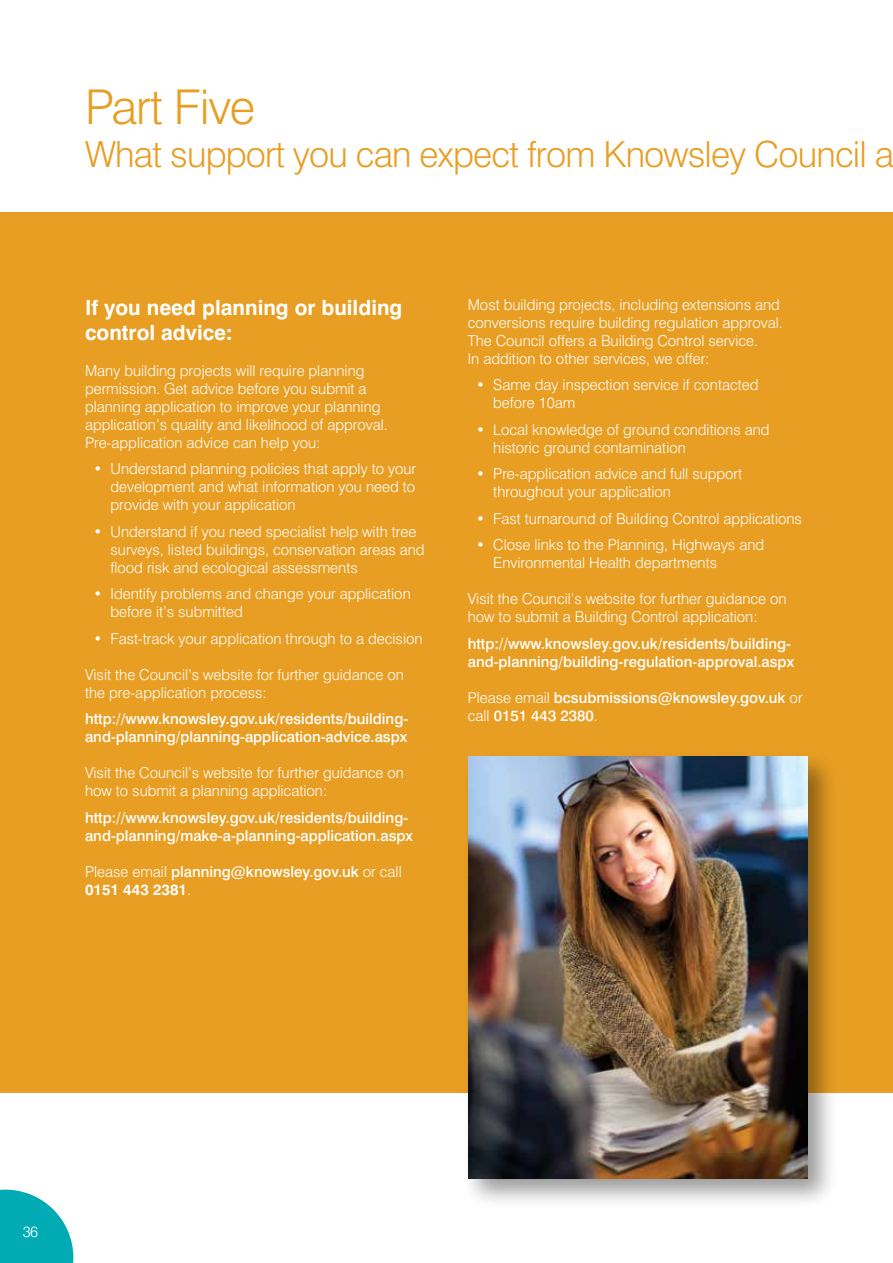
<style>
.page{position:relative;width:893px;height:1263px;background:#fff}
.page>*{position:absolute;margin:0;border:0;box-sizing:border-box;transform-origin:0 0}
.t1{font:300 48px "Swiss 721 BT";letter-spacing:-.02em;color:#e89e23}
.t2{font:300 36px "Swiss 721 BT";letter-spacing:-.02em;color:#e89e23}
.t3{font:700 21px/25.2px "Swiss 721 BT";color:#fff}
.t4{font:300 15px/18px "Swiss 721 BT";color:#fff}
.t5{font:500 15px/18px "Swiss 721 BT";color:#fff}
.s1{font-weight:300}
.s2{font-weight:700}
</style>
<div class="page">
<div style="left:0;top:213px;width:893px;height:880px;background:#e89e23"></div>
<svg style="left:0;top:1189px;width:73px;height:74px"></svg>
<div style="left:461px;top:750px;width:377px;height:459px;background:#000;opacity:.4"></div>
<img style="left:468px;top:757px;width:340px;height:421px">
<h1 class="t1" style="left:85px;top:77px;width:172px">Part Five</h1>
<h2 class="t2" style="left:85px;top:132px;width:811px">What support you can expect from Knowsley Council a</h2>
<h3 class="t3" style="left:85px;top:294px;width:319px">If you need planning or building control advice:</h3>
<p class="t4" style="left:85px;top:361px;width:304px">Many building projects will require planning permission. Get advice before you submit a planning application to improve your planning application’s quality and likelihood of approval.<br>Pre-application advice can help you:</p>
<p class="t4" style="left:111px;top:460px;width:307px;text-align:justify;text-indent:-17px">• Understand planning policies that apply to your development and what information you need to provide with your application</p>
<p class="t4" style="left:111px;top:522px;width:315px;text-indent:-17px">• Understand if you need specialist help with tree surveys, listed buildings, conservation areas and flood risk and ecological assessments</p>
<p class="t4" style="left:111px;top:585px;width:302px;text-indent:-17px">• Identify problems and change your application before it’s submitted</p>
<p class="t4" style="left:94px;top:629px;width:330px">• Fast-track your application through to a decision</p>
<p class="t4" style="left:85px;top:665px;width:320px">Visit the Council’s website for further guidance on the pre-application process:</p>
<p class="t5" style="left:85px;top:710px;width:325px">http://www.knowsley.gov.uk/residents/building&shy;and-planning/planning-application-advice.aspx</p>
<p class="t4" style="left:85px;top:764px;width:320px">Visit the Council’s website for further guidance on how to submit a planning application:</p>
<p class="t5" style="left:85px;top:808px;width:329px">http://www.knowsley.gov.uk/residents/building&shy;and-planning/make-a-planning-application.aspx</p>
<p class="t5" style="left:85px;top:862px;width:318px"><span class="s1">Please email</span> planning@knowsley.gov.uk <span class="s1">or call<br></span><span class="s2">0151 443 2381</span><span class="s1">.</span></p>
<p class="t4" style="left:468px;top:295px;width:317px">Most building projects, including extensions and conversions require building regulation approval.<br>The Council offers a Building Control service.<br>In addition to other services, we offer:</p>
<p class="t4" style="left:493px;top:376px;width:267px;text-indent:-17px">• Same day inspection service if contacted before 10am</p>
<p class="t4" style="left:493px;top:420px;width:278px;text-indent:-17px">• Local knowledge of ground conditions and historic ground contamination</p>
<p class="t4" style="left:493px;top:465px;width:251px;text-indent:-17px">• Pre-application advice and full support throughout your application</p>
<p class="t4" style="left:476px;top:509px;width:327px">• Fast turnaround of Building Control applications</p>
<p class="t4" style="left:493px;top:536px;width:272px;text-indent:-17px">• Close links to the Planning, Highways and<br>Environmental Health departments</p>
<p class="t4" style="left:468px;top:590px;width:320px">Visit the Council’s website for further guidance on how to submit a Building Control application:</p>
<p class="t5" style="left:468px;top:634px;width:328px">http://www.knowsley.gov.uk/residents/building&shy;and-planning/building-regulation-approval.aspx</p>
<p class="t5" style="left:468px;top:688px;width:336px"><span class="s1">Please email</span> bcsubmissions@knowsley.gov.uk <span class="s1">or call</span> 0151 443 2380<span class="s1">.</span></p>
<p class="t4" style="left:23px;top:1222px;width:17px">36</p>
</div>
